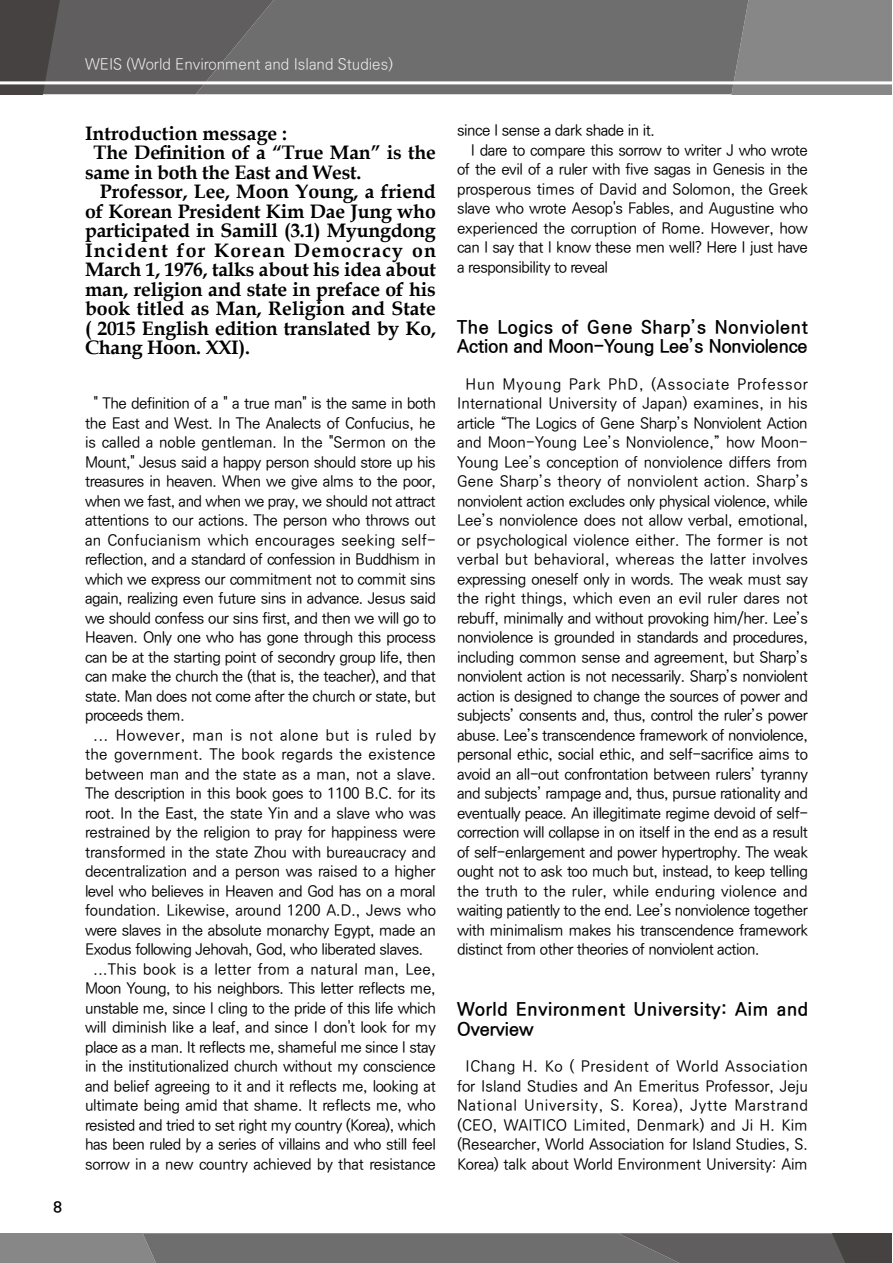
<style>
.page{position:relative;width:893px;height:1263px;background:#fff}
.page>*{position:absolute;margin:0;border:0;box-sizing:border-box;transform-origin:0 0}
.t1{font:700 19.5px "Book Antiqua";letter-spacing:-.01em;color:#000}
.t2{font:700 19.5px "Book Antiqua";letter-spacing:.06em;color:#000}
.t3{font:700 18px/19.5px "Ko Pub Dotum";color:#000}
.t4{font:700 18px/19.5px "Ko Pub Dotum";letter-spacing:.04em;color:#000}
.t5{font:500 15px/19.5px "Ko Pub Dotum";letter-spacing:-.025em;color:#000;text-align:justify}
.t6{font:500 15px/19.5px "Ko Pub Dotum";letter-spacing:.005em;color:#000;text-align:center}
.t7{font:500 15px "Ko Pub Dotum";color:#000}
.t8{font:500 15px "Ko Pub Dotum";letter-spacing:.02em;color:#000}
.t9{font:500 15px "Ko Pub Dotum";letter-spacing:.015em;color:#000}
.t10{font:500 15px "Ko Pub Dotum";letter-spacing:-.005em;color:#000}
.t11{font:300 15px "Ko Pub Dotum";color:#efefef}
.t12{font:500 15px "Ko Pub Dotum";letter-spacing:.05em;color:#000}
.t13{font:700 15px "Ko Pub Dotum";color:#000}
</style>
<div class="page">
<div style="left:748px;top:0;width:144px;height:94px;background:#878787"></div>
<div style="left:274px;top:0;width:474px;height:94px;background:#6f6e6e"></div>
<svg style="left:0;top:0;width:274px;height:94px;background:#5d5b5b"></svg>
<hr style="left:0;top:81px;width:893px;height:3px;background:#fff">
<svg style="left:0;top:1233px;width:892px;height:30px;background:#6e6d6d"></svg>
<p class="t13" style="left:54px;top:1199px;width:10px">8</p>
<p class="t11" style="left:85px;top:57px;width:309px">WEIS (World Environment and Island Studies)</p>
<h1 class="t1" style="left:85px;top:120px;width:204px">Introduction message :</h1>
<h1 class="t1" style="left:94px;top:139px;width:344px">The Definition of a “True Man” is the</h1>
<h1 class="t1" style="left:85px;top:159px;width:278px">same in both the East and West.</h1>
<h1 class="t1" style="left:100px;top:178px;width:337px">Professor, Lee, Moon Young, a friend</h1>
<h1 class="t1" style="left:85px;top:198px;width:352px">of Korean President Kim Dae Jung who</h1>
<h1 class="t1" style="left:85px;top:217px;width:352px">participated in Samill (3.1) Myungdong</h1>
<h1 class="t2" style="left:85px;top:237px;width:352px">Incident for Korean Democracy on</h1>
<h1 class="t1" style="left:85px;top:256px;width:352px">March 1, 1976, talks about his idea about</h1>
<h1 class="t1" style="left:85px;top:276px;width:352px">man, religion and state in preface of his</h1>
<h1 class="t1" style="left:85px;top:295px;width:352px">book titled as Man, Religion and State</h1>
<h1 class="t1" style="left:85px;top:315px;width:352px">( 2015 English edition translated by Ko,</h1>
<h1 class="t1" style="left:85px;top:334px;width:166px">Chang Hoon. XXI).</h1>
<p class="t5" style="left:94px;top:394px;width:344px">" The definition of a " a true man" is the same in both</p>
<p class="t5" style="left:85px;top:414px;width:352px">the East and West. In The Analects of Confucius, he</p>
<p class="t7" style="left:85px;top:435px;width:352px">is called a noble gentleman. In the "Sermon on the</p>
<p class="t5" style="left:85px;top:453px;width:352px">Mount," Jesus said a happy person should store up his</p>
<p class="t5" style="left:85px;top:472px;width:352px">treasures in heaven. When we give alms to the poor,</p>
<p class="t5" style="left:85px;top:492px;width:352px">when we fast, and when we pray, we should not attract</p>
<p class="t5" style="left:85px;top:511px;width:352px">attentions to our actions. The person who throws out</p>
<p class="t9" style="left:85px;top:533px;width:352px">an Confucianism which encourages seeking self-</p>
<p class="t5" style="left:85px;top:550px;width:352px">reflection, and a standard of confession in Buddhism in</p>
<p class="t5" style="left:85px;top:570px;width:352px">which we express our commitment not to commit sins</p>
<p class="t5" style="left:85px;top:589px;width:352px">again, realizing even future sins in advance. Jesus said</p>
<p class="t5" style="left:85px;top:609px;width:352px">we should confess our sins first, and then we will go to</p>
<p class="t5" style="left:85px;top:628px;width:352px">Heaven. Only one who has gone through this process</p>
<p class="t5" style="left:85px;top:648px;width:352px">can be at the starting point of secondry group life, then</p>
<p class="t5" style="left:85px;top:667px;width:352px">can make the church the (that is, the teacher), and that</p>
<p class="t5" style="left:85px;top:687px;width:352px">state. Man does not come after the church or state, but</p>
<p class="t5" style="left:85px;top:706px;width:101px">proceeds them.</p>
<p class="t12" style="left:94px;top:728px;width:344px">... However, man is not alone but is ruled by</p>
<p class="t8" style="left:85px;top:747px;width:352px">the government. The book regards the existence</p>
<p class="t7" style="left:85px;top:767px;width:352px">between man and the state as a man, not a slave.</p>
<p class="t5" style="left:85px;top:784px;width:352px">The description in this book goes to 1100 B.C. for its</p>
<p class="t5" style="left:85px;top:804px;width:352px">root. In the East, the state Yin and a slave who was</p>
<p class="t5" style="left:85px;top:823px;width:352px">restrained by the religion to pray for happiness were</p>
<p class="t5" style="left:85px;top:843px;width:352px">transformed in the state Zhou with bureaucracy and</p>
<p class="t5" style="left:85px;top:862px;width:352px">decentralization and a person was raised to a higher</p>
<p class="t5" style="left:85px;top:882px;width:352px">level who believes in Heaven and God has on a moral</p>
<p class="t7" style="left:85px;top:903px;width:352px">foundation. Likewise, around 1200 A.D., Jews who</p>
<p class="t5" style="left:85px;top:921px;width:352px">were slaves in the absolute monarchy Egypt, made an</p>
<p class="t5" style="left:85px;top:940px;width:340px">Exodus following Jehovah, God, who liberated slaves.</p>
<p class="t8" style="left:94px;top:962px;width:344px">...This book is a letter from a natural man, Lee,</p>
<p class="t5" style="left:85px;top:979px;width:352px">Moon Young, to his neighbors. This letter reflects me,</p>
<p class="t5" style="left:85px;top:999px;width:352px">unstable me, since I cling to the pride of this life which</p>
<p class="t5" style="left:85px;top:1018px;width:352px">will diminish like a leaf, and since I don't look for my</p>
<p class="t5" style="left:85px;top:1038px;width:352px">place as a man. It reflects me, shameful me since I stay</p>
<p class="t5" style="left:85px;top:1057px;width:352px">in the institutionalized church without my conscience</p>
<p class="t5" style="left:85px;top:1077px;width:352px">and belief agreeing to it and it reflects me, looking at</p>
<p class="t5" style="left:85px;top:1096px;width:352px">ultimate being amid that shame. It reflects me, who</p>
<p class="t5" style="left:85px;top:1116px;width:352px">resisted and tried to set right my country (Korea), which</p>
<p class="t5" style="left:85px;top:1135px;width:352px">has been ruled by a series of villains and who still feel</p>
<p class="t5" style="left:85px;top:1155px;width:352px">sorrow in a new country achieved by that resistance</p>
<p class="t5" style="left:457px;top:121px;width:199px">since I sense a dark shade in it.</p>
<p class="t5" style="left:471px;top:141px;width:338px">I dare to compare this sorrow to writer J who wrote</p>
<p class="t5" style="left:457px;top:160px;width:352px">of the evil of a ruler with five sagas in Genesis in the</p>
<p class="t10" style="left:457px;top:182px;width:352px">prosperous times of David and Solomon, the Greek</p>
<p class="t5" style="left:457px;top:199px;width:352px">slave who wrote Aesop's Fables, and Augustine who</p>
<p class="t5" style="left:457px;top:219px;width:352px">experienced the corruption of Rome. However, how</p>
<p class="t5" style="left:457px;top:238px;width:352px">can I say that I know these men well? Here I just have</p>
<p class="t5" style="left:457px;top:258px;width:152px">a responsibility to reveal</p>
<p class="t3" style="left:457px;top:318px;width:352px">The Logics of Gene Sharp’s Nonviolent<br>Action and Moon-Young Lee’s Nonviolence</p>
<p class="t5" style="left:457px;top:375px;width:352px;text-indent:9px">Hun Myoung Park PhD, (Associate Professor International University of Japan) examines, in his article “The Logics of Gene Sharp’s Nonviolent Action and Moon-Young Lee’s Nonviolence,” how Moon-Young Lee’s conception of nonviolence differs from Gene Sharp’s theory of nonviolent action. Sharp’s nonviolent action excludes only physical violence, while Lee’s nonviolence does not allow verbal, emotional, or psychological violence either. The former is not verbal but behavioral, whereas the latter involves expressing oneself only in words. The weak must say the right things, which even an evil ruler dares not rebuff, minimally and without provoking him/her. Lee’s nonviolence is grounded in standards and procedures, including common sense and agreement, but Sharp’s nonviolent action is not necessarily. Sharp’s nonviolent action is designed to change the sources of power and subjects’ consents and, thus, control the ruler’s power abuse. Lee’s transcendence framework of nonviolence, personal ethic, social ethic, and self-sacrifice aims to avoid an all-out confrontation between rulers’ tyranny and subjects’ rampage and, thus, pursue rationality and eventually peace. An illegitimate regime devoid of self&shy;correction will collapse in on itself in the end as a result of self-enlargement and power hypertrophy. The weak ought not to ask too much but, instead, to keep telling the truth to the ruler, while enduring violence and waiting patiently to the end. Lee’s nonviolence together with minimalism makes his transcendence framework distinct from other theories of nonviolent action.</p>
<p class="t4" style="left:457px;top:1000px;width:352px">World Environment University: Aim and<br>Overview</p>
<p class="t6" style="left:457px;top:1057px;width:352px">IChang H. Ko ( President of World Association for Island Studies and An Emeritus Professor, Jeju National University, S. Korea), Jytte Marstrand (CEO, WAITICO Limited, Denmark) and Ji H. Kim (Researcher, World Association for Island Studies, S.<br>Korea) talk about World Environment University: Aim</p>
</div>
